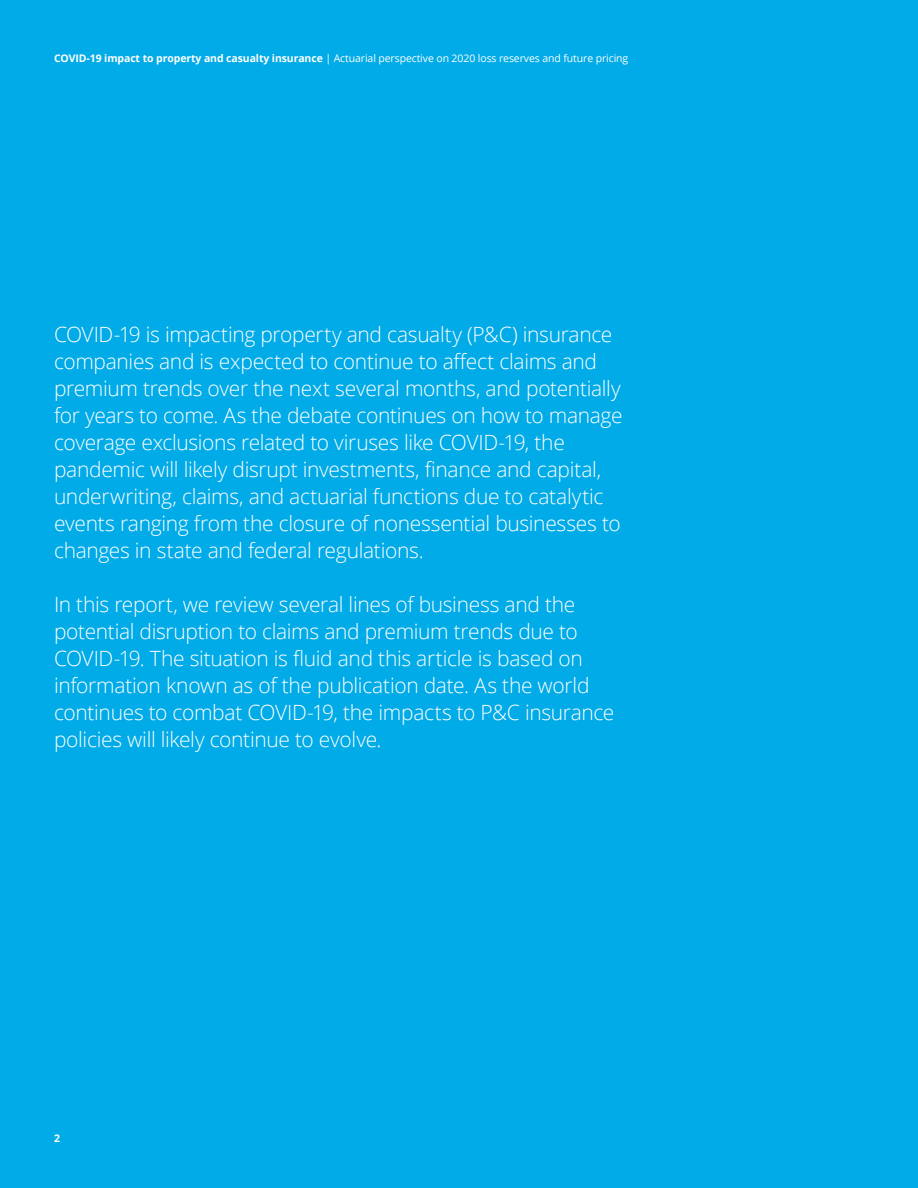
<style>
.page{position:relative;width:918px;height:1188px;background:#00abe7}
.page>*{position:absolute;margin:0;border:0;box-sizing:border-box;transform-origin:0 0}
.Introduction__14_18p{font:300 21px/27px "Open Sans";letter-spacing:-.015em;color:#fff}
.t1{font:10.5px "Open Sans";letter-spacing:-.01em;color:#fff}
.t2{font:700 10.5px "Open Sans";color:#fff}
.s1{font-weight:700}
</style>
<div class="page">
<p class="t1" style="left:54px;top:51px;width:576px"><span class="s1">COVID-19 impact to property and casualty insurance</span> | Actuarial perspective on 2020 loss reserves and future pricing</p>
<p class="Introduction__14_18p" style="left:54px;top:320px;width:570px">COVID-19 is impacting property and casualty (P&amp;C) insurance companies and is expected to continue to affect claims and premium trends over the next several months, and potentially for years to come. As the debate continues on how to manage coverage exclusions related to viruses like COVID-19, the pandemic will likely disrupt investments, finance and capital, underwriting, claims, and actuarial functions due to catalytic events ranging from the closure of nonessential businesses to changes in state and federal regulations.</p>
<p class="Introduction__14_18p" style="left:54px;top:590px;width:562px">In this report, we review several lines of business and the potential disruption to claims and premium trends due to COVID-19. The situation is fluid and this article is based on information known as of the publication date. As the world continues to combat COVID-19, the impacts to P&amp;C insurance policies will likely continue to evolve.</p>
<p class="t2" style="left:54px;top:1131px;width:7px">2</p>
</div>
